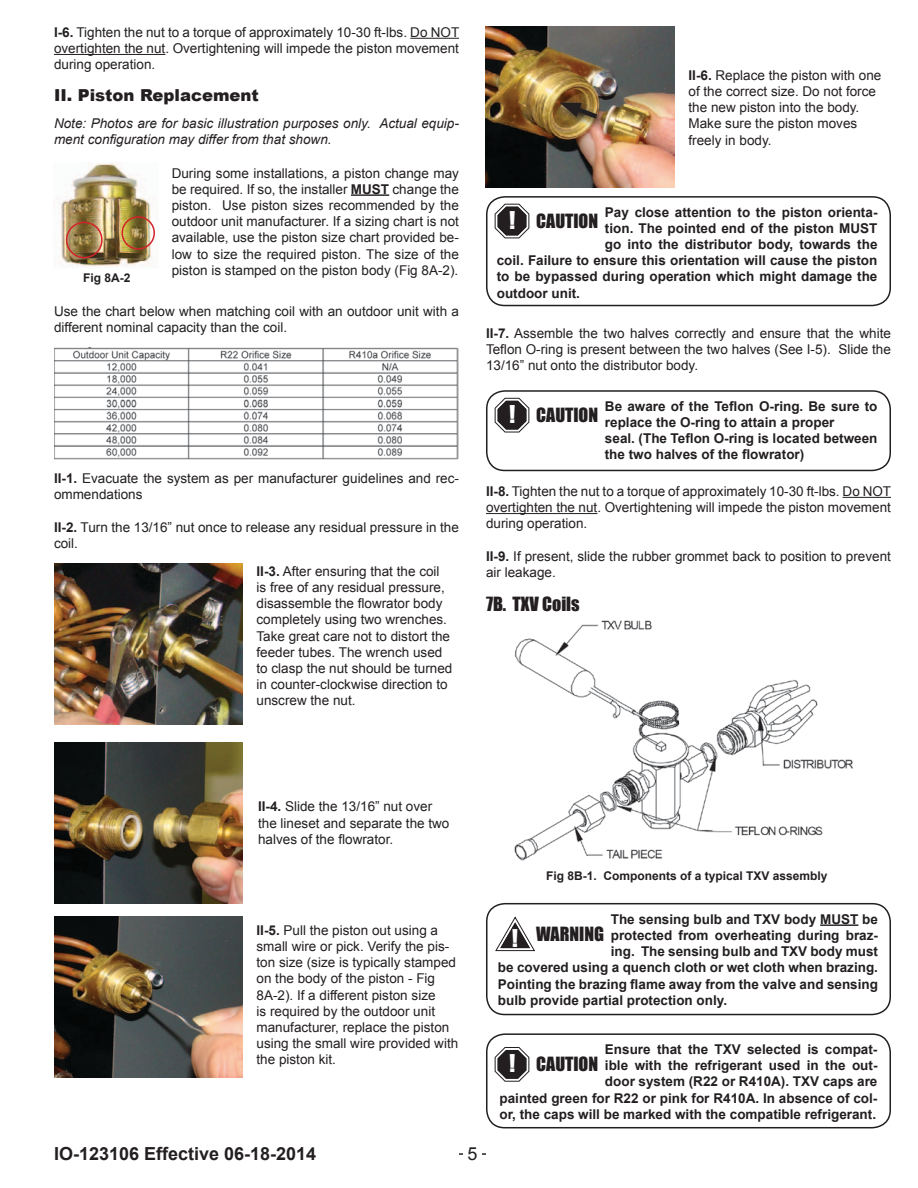
<style>
.page{position:relative;width:918px;height:1188px;background:#fff}
.page>*{position:absolute;margin:0;border:0;box-sizing:border-box;transform-origin:0 0}
.t1{font:18px "Impact";color:#231f20}
.t2{font:700 18px "Arial";color:#231f20}
.t3{font:18px "Arial";color:#231f20}
.t4{font:900 16.5px "Arial";color:#231f20}
.t5{font:13.5px/16.2px "Arial";color:#231f20}
.t6{font:700 13.5px/16.2px "Arial";color:#231f20}
.t7{font:italic 13.5px/16.2px "Arial";color:#231f20}
.t8{font:700 12px "Arial";color:#231f20}
.s1{font-weight:700}
.s2{font-size:22.5px;color:#fff}
</style>
<div class="page">
<hr style="left:459px;top:1153px;width:27px;height:2px;background:#231f20">
<div style="left:464px;top:1146px;width:18px;height:15px;background:#fff"></div>
<img style="left:54px;top:347px;width:405px;height:113px">
<hr style="left:410px;top:38px;width:49px;height:1px;background:#231f20">
<hr style="left:54px;top:54px;width:111px;height:1px;background:#231f20">
<hr style="left:351px;top:194px;width:38px;height:2px;background:#231f20">
<img style="left:56px;top:163px;width:99px;height:104px">
<div style="left:66px;top:222px;width:37px;height:36px;border:2px solid #d2232a;border-radius:50%"></div>
<div style="left:122px;top:216px;width:33px;height:34px;border:2px solid #d2232a;border-radius:50%"></div>
<img style="left:54px;top:742px;width:189px;height:161px">
<div style="left:486px;top:390px;width:405px;height:81px;border:2px solid #231f20;border-radius:18px"></div>
<svg style="left:494px;top:397px;width:36px;height:36px"></svg>
<div style="left:486px;top:196px;width:405px;height:110px;border:2px solid #231f20;border-radius:18px"></div>
<svg style="left:494px;top:203px;width:36px;height:36px"></svg>
<div style="left:498px;top:207px;width:28px;height:28px;border:3px solid #231f20;border-radius:8px"></div>
<img style="left:486px;top:27px;width:189px;height:161px">
<svg style="left:557px;top:99px;width:51px;height:31px"></svg>
<svg style="left:560px;top:101px;width:42px;height:21px"></svg>
<img style="left:54px;top:564px;width:189px;height:160px">
<img style="left:54px;top:917px;width:189px;height:160px">
<hr style="left:843px;top:497px;width:48px;height:1px;background:#231f20">
<hr style="left:486px;top:513px;width:111px;height:1px;background:#231f20">
<div style="left:486px;top:1033px;width:405px;height:95px;border:2px solid #231f20;border-radius:18px"></div>
<svg style="left:494px;top:1047px;width:36px;height:35px"></svg>
<div style="left:498px;top:1050px;width:28px;height:29px;border:3px solid #231f20;border-radius:8px"></div>
<div style="left:486px;top:903px;width:405px;height:112px;border:2px solid #231f20;border-radius:18px"></div>
<hr style="left:820px;top:924px;width:38px;height:2px;background:#231f20">
<svg style="left:495px;top:916px;width:40px;height:36px"></svg>
<img style="left:514px;top:620px;width:339px;height:241px">
<p class="t5" style="left:54px;top:24px;width:407px;text-align:justify"><span class="s1">I-6.</span> Tighten the nut to a torque of approximately 10-30 ft-lbs. Do NOT overtighten the nut. Overtightening will impede the piston movement during operation.</p>
<p class="t4" style="left:54px;top:83px;width:206px">II. Piston Replacement</p>
<p class="t7" style="left:54px;top:115px;width:407px">Note: Photos are for basic illustration purposes only. Actual equip&shy;ment configuration may differ from that shown.</p>
<p class="t5" style="left:172px;top:165px;width:289px;text-align:justify">During some installations, a piston change may be required. If so, the installer <span class="s1">MUST</span> change the piston. Use piston sizes recommended by the outdoor unit manufacturer. If a sizing chart is not available, use the piston size chart provided be&shy;low to size the required piston. The size of the piston is stamped on the piston body (Fig 8A-2).</p>
<p class="t8" style="left:83px;top:269px;width:49px">Fig 8A-2</p>
<p class="t5" style="left:54px;top:303px;width:406px">Use the chart below when matching coil with an outdoor unit with a different nominal capacity than the coil.</p>
<p class="t5" style="left:54px;top:470px;width:407px"><span class="s1">II-1.</span> Evacuate the system as per manufacturer guidelines and rec&shy;ommendations</p>
<p class="t5" style="left:54px;top:519px;width:406px"><span class="s1">II-2.</span> Turn the 13/16” nut once to release any residual pressure in the coil.</p>
<p class="t5" style="left:256px;top:563px;width:197px"><span class="s1">II-3.</span> After ensuring that the coil is free of any residual pressure, disassemble the flowrator body completely using two wrenches.<br>Take great care not to distort the feeder tubes. The wrench used to clasp the nut should be turned in counter-clockwise direction to unscrew the nut.</p>
<p class="t5" style="left:688px;top:67px;width:194px"><span class="s1">II-6.</span> Replace the piston with one of the correct size. Do not force the new piston into the body.<br>Make sure the piston moves freely in body.</p>
<p class="t6" style="left:605px;top:204px;width:274px">Pay close attention to the piston orienta-</p>
<p class="t6" style="left:605px;top:220px;width:274px">tion. The pointed end of the piston MUST</p>
<p class="t6" style="left:605px;top:236px;width:274px">go into the distributor body, towards the</p>
<p class="t6" style="left:497px;top:253px;width:382px">coil. Failure to ensure this orientation will cause the piston</p>
<p class="t6" style="left:497px;top:269px;width:382px">to be bypassed during operation which might damage the</p>
<p class="t6" style="left:497px;top:285px;width:85px">outdoor unit.</p>
<h1 class="t1" style="left:509px;top:207px;width:91px"><span class="s2">!</span> CAUTION</h1>
<p class="t5" style="left:486px;top:325px;width:406px;text-align:justify"><span class="s1">II-7.</span> Assemble the two halves correctly and ensure that the white Teflon O-ring is present between the two halves (See I-5). Slide the 13/16” nut onto the distributor body.</p>
<p class="t6" style="left:605px;top:398px;width:274px">Be aware of the Teflon O-ring. Be sure to replace the O-ring to attain a proper<br>seal. (The Teflon O-ring is located between the two halves of the flowrator)</p>
<h1 class="t1" style="left:509px;top:401px;width:91px"><span class="s2">!</span> CAUTION</h1>
<p class="t5" style="left:486px;top:483px;width:407px;text-align:justify"><span class="s1">II-8.</span> Tighten the nut to a torque of approximately 10-30 ft-lbs. Do NOT overtighten the nut. Overtightening will impede the piston movement during operation.</p>
<p class="t5" style="left:486px;top:548px;width:406px"><span class="s1">II-9.</span> If present, slide the rubber grommet back to position to prevent air leakage.</p>
<h1 class="t1" style="left:486px;top:590px;width:95px">7B. TXV Coils</h1>
<p class="t5" style="left:258px;top:798px;width:193px"><span class="s1">II-4.</span> Slide the 13/16” nut over the lineset and separate the two halves of the flowrator.</p>
<p class="t5" style="left:256px;top:922px;width:203px"><span class="s1">II-5.</span> Pull the piston out using a small wire or pick. Verify the pis&shy;ton size (size is typically stamped on the body of the piston - Fig<br>8A-2). If a different piston size<br>is required by the outdoor unit manufacturer, replace the piston using the small wire provided with the piston kit.</p>
<h1 class="t2" style="left:54px;top:1141px;width:264px">IO-123106 Effective 06-18-2014</h1>
<h1 class="t3" style="left:467px;top:1141px;width:12px">5</h1>
<p class="t8" style="left:546px;top:868px;width:283px">Fig 8B-1. Components of a typical TXV assembly</p>
<p class="t6" style="left:611px;top:911px;width:269px">The sensing bulb and TXV body MUST be</p>
<p class="t6" style="left:611px;top:927px;width:269px">protected from overheating during braz-</p>
<p class="t6" style="left:611px;top:943px;width:269px">ing. The sensing bulb and TXV body must</p>
<p class="t6" style="left:498px;top:960px;width:382px">be covered using a quench cloth or wet cloth when brazing.</p>
<p class="t6" style="left:498px;top:976px;width:382px">Pointing the brazing flame away from the valve and sensing</p>
<p class="t6" style="left:498px;top:992px;width:231px">bulb provide partial protection only.</p>
<h1 class="t1" style="left:512px;top:920px;width:94px"><span class="s2">!</span> WARNING</h1>
<p class="t6" style="left:499px;top:1041px;width:380px;text-align:right">Ensure that the TXV selected is compat-<br>ible with the refrigerant used in the out-<br>door system (R22 or R410A). TXV caps are<br>painted green for R22 or pink for R410A. In absence of col&shy;or, the caps will be marked with the compatible refrigerant.</p>
<h1 class="t1" style="left:509px;top:1050px;width:91px"><span class="s2">!</span> CAUTION</h1>
</div>
